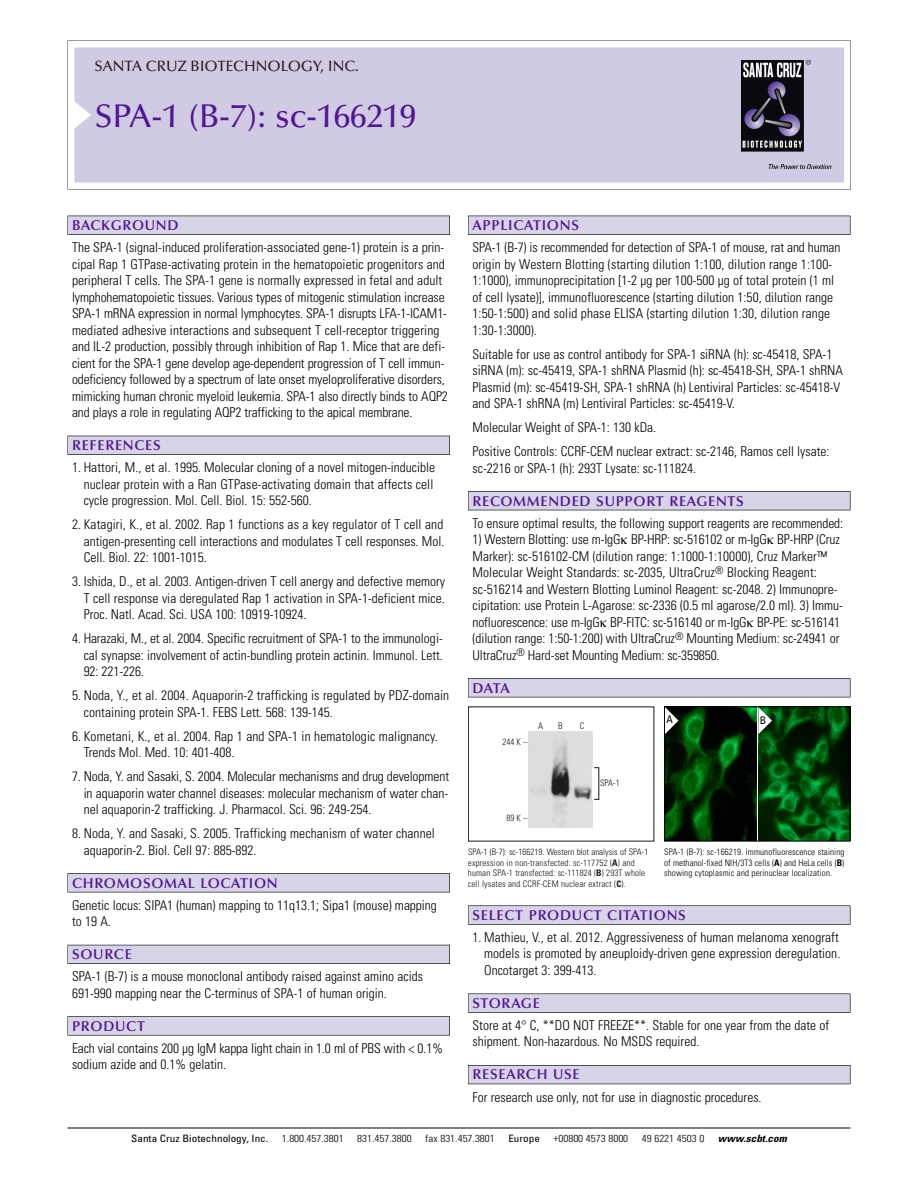
<style>
.page{position:relative;width:918px;height:1188px;background:#fff}
.page>*{position:absolute;margin:0;border:0;box-sizing:border-box;transform-origin:0 0}
.t1{font:500 33px "Optima";color:#511695}
.t2{font:500 15px "Optima";color:#231f20}
.t3{font:600 14.25px "Optima";letter-spacing:.05em;color:#511695}
.t4{font:300 condensed 13.5px/16.5px "Univers";color:#000}
.t5{font:condensed 10.5px "Univers";color:#000}
.t6{font:300 condensed 10.2px "Univers";color:#000;scale:1.1 1}
.t7{font:condensed 10.2px "Univers";color:#000;scale:1.1 1}
.t8{font:italic 700 condensed 10.2px "Univers";color:#000;scale:1.1 1}
.t9{font:300 condensed 9px/10.5px "Univers";letter-spacing:.01em;color:#191919}
.t10{font:300 condensed 9px/10.5px "Univers";letter-spacing:.015em;color:#000;text-align:justify}
.s1{font-weight:700}
</style>
<div class="page">
<svg style="left:74px;top:41px;width:777px;height:148px"></svg>
<div style="left:74px;top:47px;width:770px;height:135px;background:#d1cae3"></div>
<img style="left:741px;top:60px;width:90px;height:108px">
<div style="left:68px;top:216px;width:382px;height:19px;background:#535256"></div>
<div style="left:68px;top:216px;width:381px;height:18px;background:#d7d4e8"></div>
<div style="left:68px;top:436px;width:382px;height:19px;background:#525156"></div>
<div style="left:68px;top:436px;width:381px;height:18px;background:#d7d4e8"></div>
<div style="left:68px;top:873px;width:382px;height:19px;background:#545357"></div>
<div style="left:68px;top:874px;width:381px;height:18px;background:#d7d4e8"></div>
<div style="left:68px;top:945px;width:382px;height:19px;background:#535259"></div>
<div style="left:68px;top:945px;width:381px;height:18px;background:#d7d4e8"></div>
<svg style="left:68px;top:1016px;width:382px;height:20px"></svg>
<div style="left:68px;top:1017px;width:381px;height:18px;background:#d7d4e8"></div>
<div style="left:468px;top:216px;width:382px;height:19px;background:#535256"></div>
<div style="left:468px;top:216px;width:382px;height:18px;background:#d7d4e8"></div>
<div style="left:468px;top:491px;width:382px;height:19px;background:#515155"></div>
<div style="left:468px;top:492px;width:382px;height:18px;background:#d7d4e8"></div>
<div style="left:468px;top:678px;width:382px;height:19px;background:#545357"></div>
<div style="left:468px;top:679px;width:382px;height:18px;background:#d7d4e8"></div>
<svg style="left:468px;top:905px;width:382px;height:20px"></svg>
<div style="left:468px;top:906px;width:382px;height:18px;background:#d7d4e8"></div>
<div style="left:468px;top:994px;width:382px;height:19px;background:#58575a"></div>
<div style="left:468px;top:994px;width:382px;height:18px;background:#d7d4e8"></div>
<div style="left:468px;top:1065px;width:382px;height:19px;background:#525158"></div>
<div style="left:468px;top:1066px;width:382px;height:18px;background:#d7d4e8"></div>
<hr style="left:68px;top:1128px;width:782px;height:1px;background:#000">
<img style="left:758px;top:708px;width:90px;height:132px">
<img style="left:666px;top:708px;width:90px;height:132px">
<div style="left:664px;top:706px;width:186px;height:136px;border:1px solid #000"></div>
<svg style="left:758px;top:707px;width:14px;height:27px"></svg>
<svg style="left:665px;top:707px;width:13px;height:27px"></svg>
<img style="left:529px;top:732px;width:63px;height:95px">
<p class="t2" style="left:94px;top:60px;width:266px">SANTA CRUZ BIOTECHNOLOGY, INC.</p>
<p class="t1" style="left:94px;top:102px;width:323px">SPA-1 (B-7): sc-166219</p>
<p class="t3" style="left:72px;top:219px;width:108px">BACKGROUND</p>
<p class="t4" style="left:72px;top:240px;width:377px">The SPA-1 (signal-induced proliferation-associated gene-1) protein is a prin&shy;cipal Rap 1 GTPase-activating protein in the hematopoietic progenitors and peripheral T cells. The SPA-1 gene is normally expressed in fetal and adult lymphohematopoietic tissues. Various types of mitogenic stimulation increase SPA-1 mRNA expression in normal lymphocytes. SPA-1 disrupts LFA-1-ICAM1- mediated adhesive interactions and subsequent T cell-receptor triggering and IL-2 production, possibly through inhibition of Rap 1. Mice that are defi&shy;cient for the SPA-1 gene develop age-dependent progression of T cell immun&shy;odeficiency followed by a spectrum of late onset myeloproliferative disorders, mimicking human chronic myeloid leukemia. SPA-1 also directly binds to AQP2 and plays a role in regulating AQP2 trafficking to the apical membrane.</p>
<p class="t3" style="left:72px;top:439px;width:90px">REFERENCES</p>
<p class="t4" style="left:84px;top:460px;width:353px;text-indent:-12px">1. Hattori, M., et al. 1995. Molecular cloning of a novel mitogen-inducible nuclear protein with a Ran GTPase-activating domain that affects cell cycle progression. Mol. Cell. Biol. 15: 552-560.</p>
<p class="t4" style="left:84px;top:517px;width:362px;text-align:justify;text-indent:-12px">2. Katagiri, K., et al. 2002. Rap 1 functions as a key regulator of T cell and antigen-presenting cell interactions and modulates T cell responses. Mol.<br>Cell. Biol. 22: 1001-1015.</p>
<p class="t4" style="left:84px;top:574px;width:363px;text-align:justify;text-indent:-12px">3. Ishida, D., et al. 2003. Antigen-driven T cell anergy and defective memory T cell response via deregulated Rap 1 activation in SPA-1-deficient mice.<br>Proc. Natl. Acad. Sci. USA 100: 10919-10924.</p>
<p class="t4" style="left:84px;top:631px;width:361px;text-align:justify;text-indent:-12px">4. Harazaki, M., et al. 2004. Specific recruitment of SPA-1 to the immunologi&shy;cal synapse: involvement of actin-bundling protein actinin. Immunol. Lett.<br>92: 221-226.</p>
<p class="t4" style="left:84px;top:688px;width:367px;text-indent:-12px">5. Noda, Y., et al. 2004. Aquaporin-2 trafficking is regulated by PDZ-domain containing protein SPA-1. FEBS Lett. 568: 139-145.</p>
<p class="t4" style="left:84px;top:729px;width:356px;text-indent:-12px">6. Kometani, K., et al. 2004. Rap 1 and SPA-1 in hematologic malignancy.<br>Trends Mol. Med. 10: 401-408.</p>
<p class="t4" style="left:84px;top:769px;width:367px;text-align:justify;text-indent:-12px">7. Noda, Y. and Sasaki, S. 2004. Molecular mechanisms and drug development in aquaporin water channel diseases: molecular mechanism of water chan&shy;nel aquaporin-2 trafficking. J. Pharmacol. Sci. 96: 249-254.</p>
<p class="t4" style="left:84px;top:826px;width:353px;text-indent:-12px">8. Noda, Y. and Sasaki, S. 2005. Trafficking mechanism of water channel aquaporin-2. Biol. Cell 97: 885-892.</p>
<p class="t3" style="left:72px;top:877px;width:207px">CHROMOSOMAL LOCATION</p>
<p class="t4" style="left:72px;top:898px;width:366px">Genetic locus: SIPA1 (human) mapping to 11q13.1; Sipa1 (mouse) mapping to 19 A.</p>
<p class="t3" style="left:72px;top:948px;width:61px">SOURCE</p>
<p class="t4" style="left:72px;top:970px;width:353px">SPA-1 (B-7) is a mouse monoclonal antibody raised against amino acids<br>691-990 mapping near the C-terminus of SPA-1 of human origin.</p>
<p class="t3" style="left:72px;top:1020px;width:74px">PRODUCT</p>
<p class="t4" style="left:72px;top:1041px;width:372px">Each vial contains 200 µg IgM kappa light chain in 1.0 ml of PBS with &lt; 0.1% sodium azide and 0.1% gelatin.</p>
<p class="t3" style="left:473px;top:219px;width:108px">APPLICATIONS</p>
<p class="t4" style="left:473px;top:240px;width:369px">SPA-1 (B-7) is recommended for detection of SPA-1 of mouse, rat and human origin by Western Blotting (starting dilution 1:100, dilution range 1:100- 1:1000), immunoprecipitation [1-2 µg per 100-500 µg of total protein (1 ml of cell lysate)], immunofluorescence (starting dilution 1:50, dilution range 1:50-1:500) and solid phase ELISA (starting dilution 1:30, dilution range 1:30-1:3000).</p>
<p class="t4" style="left:473px;top:347px;width:372px">Suitable for use as control antibody for SPA-1 siRNA (h): sc-45418, SPA-1 siRNA (m): sc-45419, SPA-1 shRNA Plasmid (h): sc-45418-SH, SPA-1 shRNA Plasmid (m): sc-45419-SH, SPA-1 shRNA (h) Lentiviral Particles: sc-45418-V and SPA-1 shRNA (m) Lentiviral Particles: sc-45419-V.</p>
<p class="t4" style="left:473px;top:420px;width:185px">Molecular Weight of SPA-1: 130 kDa.</p>
<p class="t4" style="left:473px;top:444px;width:359px">Positive Controls: CCRF-CEM nuclear extract: sc-2146, Ramos cell lysate: sc-2216 or SPA-1 (h): 293T Lysate: sc-111824.</p>
<p class="t3" style="left:473px;top:495px;width:273px">RECOMMENDED SUPPORT REAGENTS</p>
<p class="t4" style="left:473px;top:516px;width:372px">To ensure optimal results, the following support reagents are recommended:</p>
<p class="t4" style="left:473px;top:532px;width:372px">1) Western Blotting: use m-IgG BP-HRP: sc-516102 or m-IgG BP-HRP (Cruz Marker): sc-516102-CM (dilution range: 1:1000-1:10000), Cruz Marker™ Molecular Weight Standards: sc-2035, UltraCruz<sup>®</sup> Blocking Reagent: sc-516214 and Western Blotting Luminol Reagent: sc-2048. 2) Immunopre&shy;cipitation: use Protein L-Agarose: sc-2336 (0.5 ml agarose/2.0 ml). 3) Immu&shy;nofluorescence: use m-IgG BP-FITC: sc-516140 or m-IgG BP-PE: sc-516141 (dilution range: 1:50-1:200) with UltraCruz<sup>®</sup> Mounting Medium: sc-24941 or UltraCruz<sup>®</sup> Hard-set Mounting Medium: sc-359850.</p>
<p class="t3" style="left:473px;top:682px;width:39px">DATA</p>
<p class="t9" style="left:503px;top:737px;width:26px">244 K –</p>
<p class="t9" style="left:538px;top:721px;width:7px">A</p>
<p class="t9" style="left:558px;top:721px;width:6px">B</p>
<p class="t9" style="left:580px;top:721px;width:6px">C</p>
<p class="t9" style="left:507px;top:813px;width:22px">89K–</p>
<p class="t9" style="left:600px;top:778px;width:21px">SPA-1</p>
<p class="t9" style="left:468px;top:848px;width:182px">SPA-1 (B-7): sc-166219. Western blot analysis of SPA-1 expression in non-transfected: sc-117752 (<span class="s1">A</span>) and human SPA-1 transfected: sc-111824 (<span class="s1">B</span>) 293T whole cell lysates and CCRF-CEM nuclear extract (<span class="s1">C</span>).</p>
<p class="t5" style="left:667px;top:716px;width:8px">A</p>
<p class="t5" style="left:760px;top:716px;width:8px">B</p>
<p class="t10" style="left:664px;top:848px;width:182px">SPA-1 (B-7): sc-166219. Immunofluorescence staining of methanol-fixed NIH/3T3 cells (<span class="s1">A</span>) and HeLa cells (<span class="s1">B</span>) showing cytoplasmic and perinuclear localization.</p>
<p class="t3" style="left:473px;top:909px;width:215px">SELECT PRODUCT CITATIONS</p>
<p class="t4" style="left:484px;top:930px;width:358px;text-align:justify;text-indent:-12px">1. Mathieu, V., et al. 2012. Aggressiveness of human melanoma xenograft models is promoted by aneuploidy-driven gene expression deregulation.<br>Oncotarget 3: 399-413.</p>
<p class="t3" style="left:473px;top:997px;width:69px">STORAGE</p>
<p class="t4" style="left:473px;top:1018px;width:358px">Store at 4° C, **DO NOT FREEZE**. Stable for one year from the date of shipment. Non-hazardous. No MSDS required.</p>
<p class="t3" style="left:473px;top:1069px;width:109px">RESEARCH USE</p>
<p class="t4" style="left:473px;top:1090px;width:291px">For research use only, not for use in diagnostic procedures.</p>
<p class="t7" style="left:131px;top:1135px;width:126px">Santa Cruz Biotechnology, Inc.</p>
<p class="t6" style="left:282px;top:1135px;width:58px">1.800.457.3801</p>
<p class="t6" style="left:357px;top:1135px;width:51px">831.457.3800</p>
<p class="t6" style="left:425px;top:1135px;width:65px">fax 831.457.3801</p>
<p class="t7" style="left:508px;top:1135px;width:30px">Europe</p>
<p class="t6" style="left:554px;top:1135px;width:69px">+00800 4573 8000</p>
<p class="t6" style="left:642px;top:1135px;width:58px">49 6221 4503 0</p>
<p class="t8" style="left:718px;top:1135px;width:66px">www.scbt.com</p>
</div>
